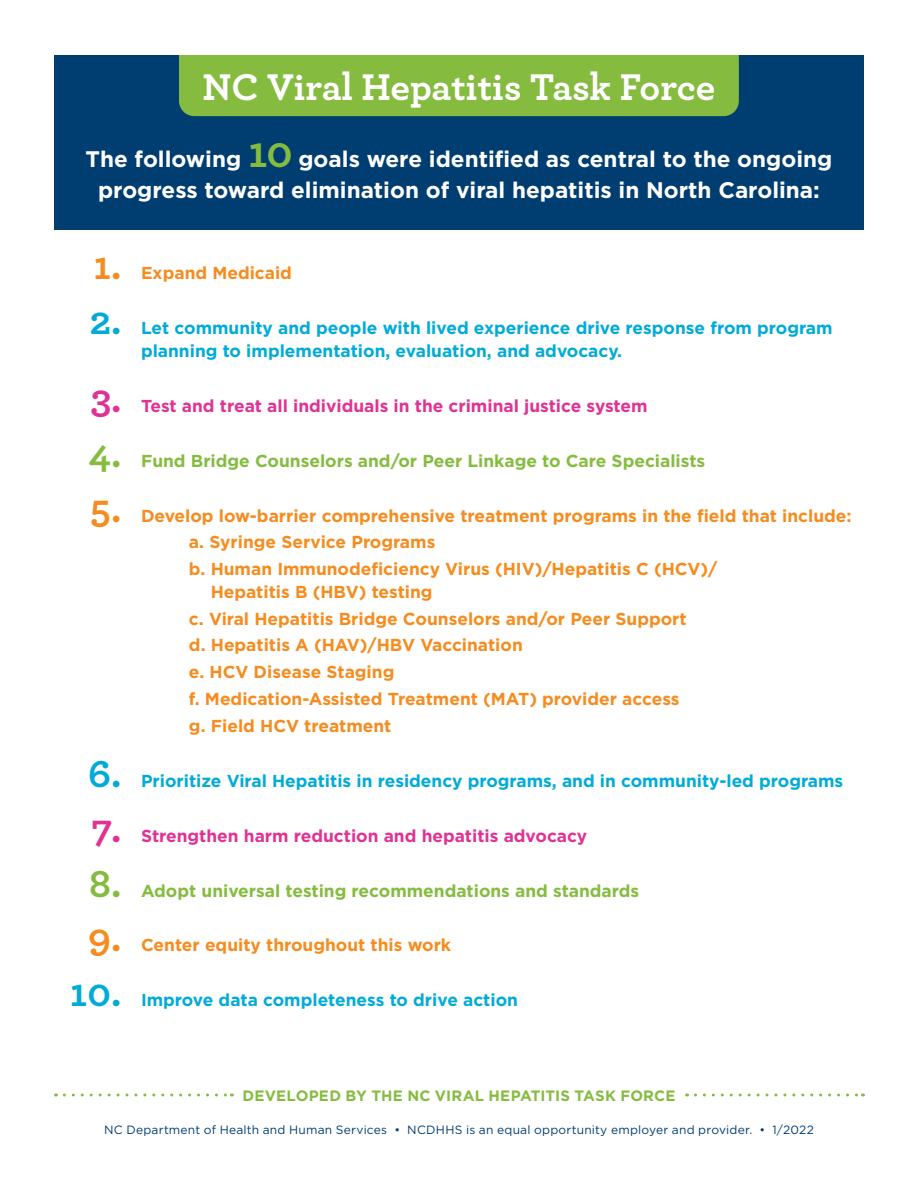
<style>
.page{position:relative;width:918px;height:1188px;background:#fff}
.page>*{position:absolute;margin:0;border:0;box-sizing:border-box;transform-origin:0 0}
.t1{font:700 45px "Archer";color:#85bc40}
.t2{font:700 40.5px "Archer";color:#00abd8}
.t3{font:700 40.5px "Archer";color:#f58c1f}
.t4{font:700 40.5px "Archer";color:#e03295}
.t5{font:700 40.5px "Archer";color:#85bc40}
.t6{font:700 39px "Archer";letter-spacing:-.005em;color:#fff}
.t7{font:700 22.5px/31.5px "Gotham";color:#fff}
.t8{font:700 17.25px/26.8px "Gotham";color:#f58c1f}
.t9{font:700 17.25px/22.5px "Gotham";color:#00abd8}
.t10{font:700 17.25px "Gotham";color:#85bc40}
.t11{font:700 17.25px "Gotham";color:#e03295}
.t12{font:700 15px "Gotham";letter-spacing:.01em;color:#85bc40}
.t13{font:12px "Gotham";letter-spacing:.02em;color:#003d71}
</style>
<div class="page">
<div style="left:54px;top:24px;width:810px;height:205px;background:#003d71"></div>
<div style="left:179px;top:54px;width:560px;height:62px;background:#85bc40"></div>
<div style="left:0;top:0;width:918px;height:54px;background:#fff"></div>
<svg style="left:64px;top:1094px;width:168px;height:2px"></svg>
<svg style="left:695px;top:1094px;width:168px;height:2px"></svg>
<h1 class="t6" style="left:202px;top:56px;width:515px">NC Viral Hepatitis Task Force</h1>
<h1 class="t1" style="left:248px;top:116px;width:46px">10</h1>
<h2 class="t7" style="left:86px;top:143px;width:157px">The following</h2>
<h2 class="t7" style="left:98px;top:143px;width:736px;text-indent:200px">goals were identified as central to the ongoing progress toward elimination of viral hepatitis in North Carolina:</h2>
<p class="t3" style="left:93px;top:234px;width:30px">1.</p>
<p class="t8" style="left:141px;top:260px;width:153px">Expand Medicaid</p>
<p class="t2" style="left:90px;top:289px;width:33px">2.</p>
<p class="t9" style="left:141px;top:317px;width:693px">Let community and people with lived experience drive response from program planning to implementation, evaluation, and advocacy.</p>
<p class="t4" style="left:91px;top:366px;width:32px">3.</p>
<p class="t11" style="left:141px;top:394px;width:508px">Test and treat all individuals in the criminal justice system</p>
<p class="t5" style="left:88px;top:421px;width:35px">4.</p>
<p class="t10" style="left:141px;top:449px;width:566px">Fund Bridge Counselors and/or Peer Linkage to Care Specialists</p>
<p class="t3" style="left:90px;top:476px;width:33px">5.</p>
<p class="t8" style="left:189px;top:502px;width:664px;text-indent:-48px">Develop low-barrier comprehensive treatment programs in the field that include: a. Syringe Service Programs<br>b. Human Immunodeficiency Virus (HIV)/Hepatitis C (HCV)/</p>
<p class="t8" style="left:189px;top:578px;width:499px;text-indent:22px">Hepatitis B (HBV) testing<br>c. Viral Hepatitis Bridge Counselors and/or Peer Support d. Hepatitis A (HAV)/HBV Vaccination<br>e. HCV Disease Staging<br>f. Medication-Assisted Treatment (MAT) provider access g. Field HCV treatment</p>
<p class="t2" style="left:88px;top:741px;width:35px">6.</p>
<p class="t9" style="left:141px;top:769px;width:704px">Prioritize Viral Hepatitis in residency programs, and in community-led programs</p>
<p class="t4" style="left:92px;top:796px;width:31px">7.</p>
<p class="t11" style="left:141px;top:824px;width:448px">Strengthen harm reduction and hepatitis advocacy</p>
<p class="t5" style="left:89px;top:851px;width:34px">8.</p>
<p class="t10" style="left:141px;top:879px;width:500px">Adopt universal testing recommendations and standards</p>
<p class="t3" style="left:88px;top:906px;width:35px">9.</p>
<p class="t8" style="left:141px;top:932px;width:312px">Center equity throughout this work</p>
<p class="t2" style="left:70px;top:961px;width:53px">10.</p>
<p class="t9" style="left:141px;top:989px;width:379px">Improve data completeness to drive action</p>
<p class="t12" style="left:243px;top:1085px;width:434px">DEVELOPED BY THE NC VIRAL HEPATITIS TASK FORCE</p>
<p class="t13" style="left:104px;top:1122px;width:711px">NC Department of Health and Human Services • NCDHHS is an equal opportunity employer and provider. • 1/2022</p>
</div>
